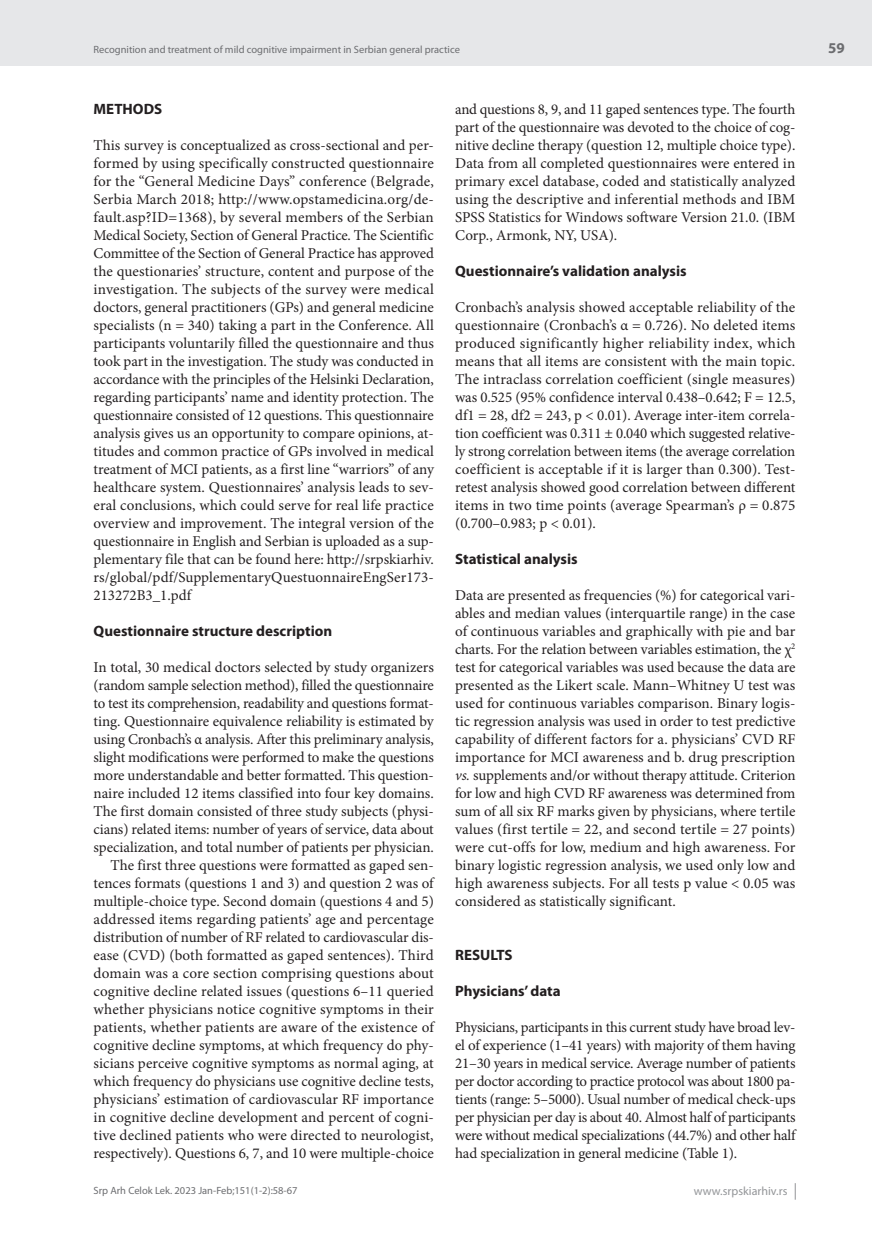
<style>
.page{position:relative;width:872px;height:1234px;background:#fff}
.page>*{position:absolute;margin:0;border:0;box-sizing:border-box;transform-origin:0 0}
.t1{font:15px/18px "Minion Pro";letter-spacing:-.005em;color:#231f20;text-align:justify}
.t2{font:700 15px "Myriad Pro";color:#231f20}
.t3{font:700 15px "Myriad Pro";color:#6c6d70}
.t4{font:12px "Myriad Pro";color:#939598}
.t5{font:10.5px "Myriad Pro";color:#6c6d70}
.s1{font-style:italic}
</style>
<div class="page">
<div style="left:0;top:0;width:872px;height:66px;background:#e6e7e9"></div>
<svg style="left:795px;top:1183px;width:1px;height:16px"></svg>
<p class="t5" style="left:94px;top:43px;width:368px">Recognition and treatment of mild cognitive impairment in Serbian general practice</p>
<p class="t2" style="left:94px;top:99px;width:70px">METHODS</p>
<p class="t1" style="left:94px;top:136px;width:342px">This survey is conceptualized as cross-sectional and per&shy;formed by using specifically constructed questionnaire for the “General Medicine Days” conference (Belgrade, Serbia March 2018; http://www.opstamedicina.org/de&shy;fault.asp?ID=1368), by several members of the Serbian Medical Society, Section of General Practice. The Scientific Committee of the Section of General Practice has approved the questionaries’ structure, content and purpose of the investigation. The subjects of the survey were medical doctors, general practitioners (GPs) and general medicine specialists (n = 340) taking a part in the Conference. All participants voluntarily filled the questionnaire and thus took part in the investigation. The study was conducted in accordance with the principles of the Helsinki Declaration, regarding participants’ name and identity protection. The questionnaire consisted of 12 questions. This questionnaire analysis gives us an opportunity to compare opinions, at&shy;titudes and common practice of GPs involved in medical treatment of MCI patients, as a first line “warriors” of any healthcare system. Questionnaires’ analysis leads to sev&shy;eral conclusions, which could serve for real life practice overview and improvement. The integral version of the questionnaire in English and Serbian is uploaded as a sup&shy;plementary file that can be found here: http://srpskiarhiv. rs/global/pdf/SupplementaryQuestuonnaireEngSer173- 213272B3_1.pdf</p>
<p class="t2" style="left:94px;top:621px;width:240px">Questionnaire structure description</p>
<p class="t1" style="left:94px;top:658px;width:342px;text-align:right">In total, 30 medical doctors selected by study organizers (random sample selection method), filled the questionnaire to test its comprehension, readability and questions format&shy;ting. Questionnaire equivalence reliability is estimated by using Cronbach’s α analysis. After this preliminary analysis, slight modifications were performed to make the questions more understandable and better formatted. This question&shy;naire included 12 items classified into four key domains.<br>The first domain consisted of three study subjects (physi&shy;cians) related items: number of years of service, data about specialization, and total number of patients per physician.<br>The first three questions were formatted as gaped sen&shy;tences formats (questions 1 and 3) and question 2 was of multiple-choice type. Second domain (questions 4 and 5) addressed items regarding patients’ age and percentage distribution of number of RF related to cardiovascular dis&shy;ease (CVD) (both formatted as gaped sentences). Third domain was a core section comprising questions about cognitive decline related issues (questions 6–11 queried whether physicians notice cognitive symptoms in their patients, whether patients are aware of the existence of cognitive decline symptoms, at which frequency do phy&shy;sicians perceive cognitive symptoms as normal aging, at which frequency do physicians use cognitive decline tests, physicians’ estimation of cardiovascular RF importance in cognitive decline development and percent of cogni&shy;tive declined patients who were directed to neurologist, respectively). Questions 6, 7, and 10 were multiple-choice</p>
<p class="t1" style="left:455px;top:100px;width:342px">and questions 8, 9, and 11 gaped sentences type. The fourth part of the questionnaire was devoted to the choice of cog&shy;nitive decline therapy (question 12, multiple choice type).<br>Data from all completed questionnaires were entered in primary excel database, coded and statistically analyzed using the descriptive and inferential methods and IBM SPSS Statistics for Windows software Version 21.0. (IBM Corp., Armonk, NY, USA).</p>
<p class="t2" style="left:455px;top:261px;width:233px">Questionnaire’s validation analysis</p>
<p class="t1" style="left:455px;top:298px;width:342px">Cronbach’s analysis showed acceptable reliability of the questionnaire (Cronbach’s α = 0.726). No deleted items produced significantly higher reliability index, which means that all items are consistent with the main topic.<br>The intraclass correlation coefficient (single measures) was 0.525 (95% confidence interval 0.438–0.642; F = 12.5, df1 = 28, df2 = 243, p &lt; 0.01). Average inter-item correla&shy;tion coefficient was 0.311 ± 0.040 which suggested relative&shy;ly strong correlation between items (the average correlation coefficient is acceptable if it is larger than 0.300). Test&shy;retest analysis showed good correlation between different items in two time points (average Spearman’s ρ = 0.875 (0.700–0.983; p &lt; 0.01).</p>
<p class="t2" style="left:455px;top:549px;width:124px">Statistical analysis</p>
<p class="t1" style="left:455px;top:586px;width:342px">Data are presented as frequencies (%) for categorical vari&shy;ables and median values (interquartile range) in the case of continuous variables and graphically with pie and bar charts. For the relation between variables estimation, the χ<sup>2 </sup>test for categorical variables was used because the data are presented as the Likert scale. Mann–Whitney U test was used for continuous variables comparison. Binary logis&shy;tic regression analysis was used in order to test predictive capability of different factors for a. physicians’ CVD RF importance for MCI awareness and b. drug prescription <span class="s1">vs.</span> supplements and/or without therapy attitude. Criterion for low and high CVD RF awareness was determined from sum of all six RF marks given by physicians, where tertile values (first tertile = 22, and second tertile = 27 points) were cut-offs for low, medium and high awareness. For binary logistic regression analysis, we used only low and high awareness subjects. For all tests p value &lt; 0.05 was considered as statistically significant.</p>
<p class="t2" style="left:455px;top:945px;width:59px">RESULTS</p>
<p class="t2" style="left:455px;top:981px;width:107px">Physicians’ data</p>
<p class="t1" style="left:455px;top:1018px;width:342px">Physicians, participants in this current study have broad lev&shy;el of experience (1–41 years) with majority of them having 21–30 years in medical service. Average number of patients per doctor according to practice protocol was about 1800 pa&shy;tients (range: 5–5000). Usual number of medical check-ups per physician per day is about 40. Almost half of participants were without medical specializations (44.7%) and other half had specialization in general medicine (Table 1).</p>
<p class="t5" style="left:94px;top:1184px;width:205px">Srp Arh Celok Lek. 2023 Jan-Feb;151(1-2):58-67</p>
<p class="t4" style="left:694px;top:1183px;width:95px">www.srpskiarhiv.rs</p>
<p class="t3" style="left:828px;top:38px;width:18px">59</p>
</div>
